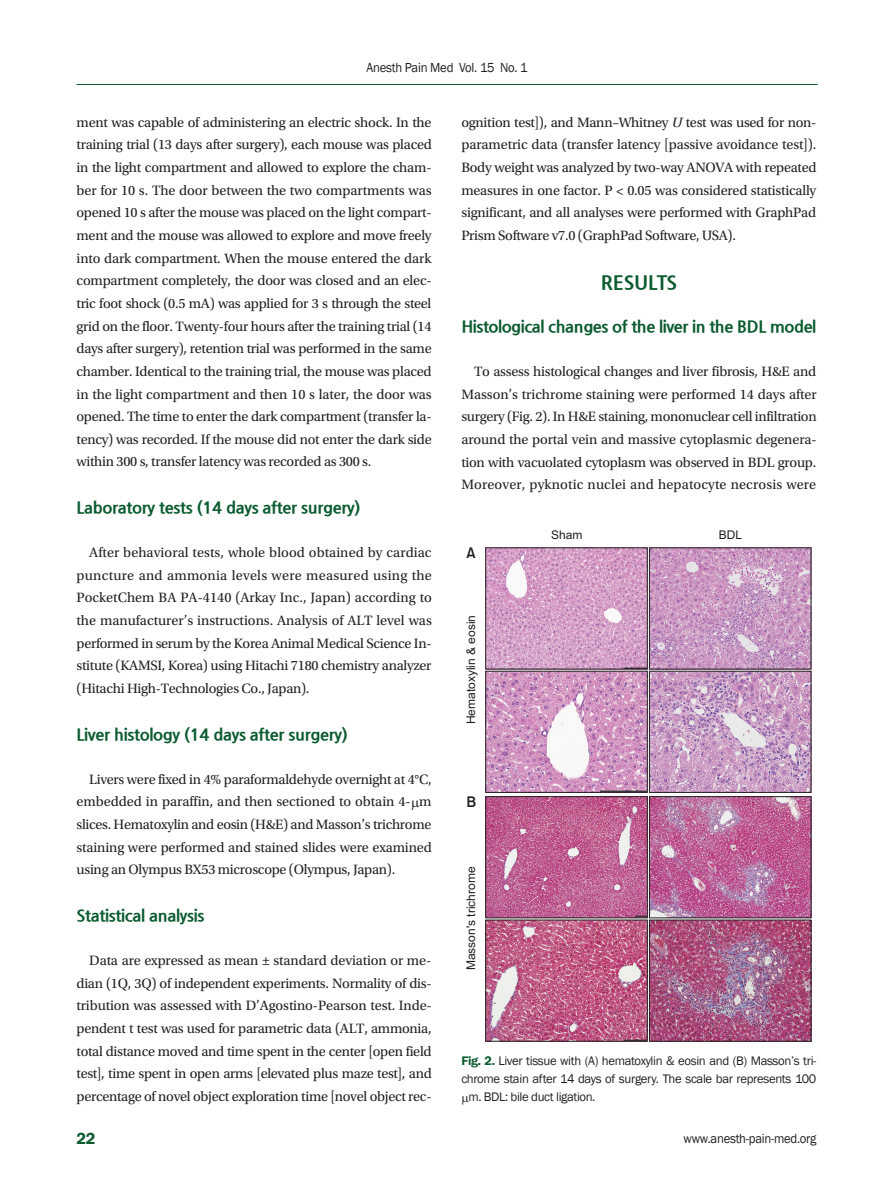
<style>
.page{position:relative;width:893px;height:1191px;background:#fff}
.page>*{position:absolute;margin:0;border:0;box-sizing:border-box;transform-origin:0 0}
.t1{font:800 19.5px "Nanum Gothic";letter-spacing:-.01em;color:#0c5b2f}
.t2{font:800 16.5px "Nanum Gothic";letter-spacing:-.02em;color:#0c5b2f}
.t3{font:600 16.5px "Franklin Gothic";color:#0c5b2f}
.t4{font:15px "Gothic 725 BT Bold A";color:#231f20}
.t5{font:14.25px/22.6px "Utopia Std";letter-spacing:-.02em;color:#231f20;text-align:justify}
.t6{font:13.5px "Franklin Gothic";letter-spacing:-.02em;color:#231f20;scale:.94 1}
.t7{font:12.75px "Franklin Gothic";letter-spacing:-.03em;color:#231f20}
.t8{font:12px "Arial";color:#231f20}
.s1{font-style:italic}
.s2{font-weight:600;color:#0c5b2f}
</style>
<div class="page">
<hr style="left:77px;top:84px;width:741px;height:1px;background:#0c5b2f">
<img style="left:485px;top:547px;width:326px;height:494px">
<p class="t6" style="left:366px;top:59px;width:173px">Anesth Pain Med Vol. 15 No. 1</p>
<p class="t5" style="left:77px;top:111px;width:357px">ment was capable of administering an electric shock. In the training trial (13 days after surgery), each mouse was placed in the light compartment and allowed to explore the cham&shy;ber for 10 s. The door between the two compartments was opened 10 s after the mouse was placed on the light compart&shy;ment and the mouse was allowed to explore and move freely into dark compartment. When the mouse entered the dark compartment completely, the door was closed and an elec&shy;tric foot shock (0.5 mA) was applied for 3 s through the steel grid on the floor. Twenty-four hours after the training trial (14 days after surgery), retention trial was performed in the same chamber. Identical to the training trial, the mouse was placed in the light compartment and then 10 s later, the door was opened. The time to enter the dark compartment (transfer la&shy;tency) was recorded. If the mouse did not enter the dark side within 300 s, transfer latency was recorded as 300 s.</p>
<p class="t2" style="left:77px;top:499px;width:285px">Laboratory tests (14 days after surgery)</p>
<p class="t5" style="left:77px;top:541px;width:357px;text-indent:13px">After behavioral tests, whole blood obtained by cardiac puncture and ammonia levels were measured using the PocketChem BA PA-4140 (Arkay Inc., Japan) according to the manufacturer’s instructions. Analysis of ALT level was performed in serum by the Korea Animal Medical Science In&shy;stitute (KAMSI, Korea) using Hitachi 7180 chemistry analyzer (Hitachi High-Technologies Co., Japan).</p>
<p class="t2" style="left:77px;top:725px;width:273px">Liver histology (14 days after surgery)</p>
<p class="t5" style="left:77px;top:768px;width:357px;text-indent:13px">Livers were fixed in 4% paraformaldehyde overnight at 4°C, embedded in paraffin, and then sectioned to obtain 4- m slices. Hematoxylin and eosin (H&amp;E) and Masson’s trichrome staining were performed and stained slides were examined using an Olympus BX53 microscope (Olympus, Japan).</p>
<p class="t2" style="left:77px;top:907px;width:129px">Statistical analysis</p>
<p class="t5" style="left:77px;top:949px;width:357px;text-indent:13px">Data are expressed as mean ± standard deviation or me&shy;dian (1Q, 3Q) of independent experiments. Normality of dis&shy;tribution was assessed with D’Agostino-Pearson test. Inde&shy;pendent t test was used for parametric data (ALT, ammonia, total distance moved and time spent in the center [open field test], time spent in open arms [elevated plus maze test], and percentage of novel object exploration time [novel object rec-</p>
<p class="t5" style="left:461px;top:111px;width:357px">ognition test]), and Mann–Whitney <span class="s1">U</span> test was used for non&shy;parametric data (transfer latency [passive avoidance test]).<br>Body weight was analyzed by two-way ANOVA with repeated measures in one factor. P &lt; 0.05 was considered statistically significant, and all analyses were performed with GraphPad Prism Software v7.0 (GraphPad Software, USA).</p>
<h1 class="t1" style="left:601px;top:272px;width:78px">RESULTS</h1>
<p class="t2" style="left:461px;top:318px;width:356px">Histological changes of the liver in the BDL model</p>
<p class="t5" style="left:461px;top:360px;width:357px;text-indent:13px">To assess histological changes and liver fibrosis, H&amp;E and Masson’s trichrome staining were performed 14 days after surgery (Fig. 2). In H&amp;E staining, mononuclear cell infiltration around the portal vein and massive cytoplasmic degenera&shy;tion with vacuolated cytoplasm was observed in BDL group.<br>Moreover, pyknotic nuclei and hepatocyte necrosis were</p>
<p class="t4" style="left:467px;top:544px;width:11px">A</p>
<p class="t8" style="left:467px;top:724px;width:111px;rotate:-90deg">Hematoxylin &amp; eosin</p>
<p class="t4" style="left:467px;top:793px;width:11px">B</p>
<p class="t8" style="left:466px;top:970px;width:105px;rotate:-90deg">Masson's trichrome</p>
<p class="t8" style="left:551px;top:530px;width:33px">Sham</p>
<p class="t8" style="left:719px;top:530px;width:25px">BDL</p>
<p class="t7" style="left:461px;top:1053px;width:357px"><span class="s2">Fig. 2.</span> Liver tissue with (A) hematoxylin &amp; eosin and (B) Masson’s tri-</p>
<p class="t7" style="left:461px;top:1071px;width:357px">chrome stain after 14 days of surgery. The scale bar represents 100</p>
<p class="t7" style="left:468px;top:1089px;width:129px">m. BDL: bile duct ligation.</p>
<p class="t3" style="left:77px;top:1128px;width:20px">22</p>
<p class="t6" style="left:684px;top:1130px;width:143px">www.anesth-pain-med.org</p>
</div>
